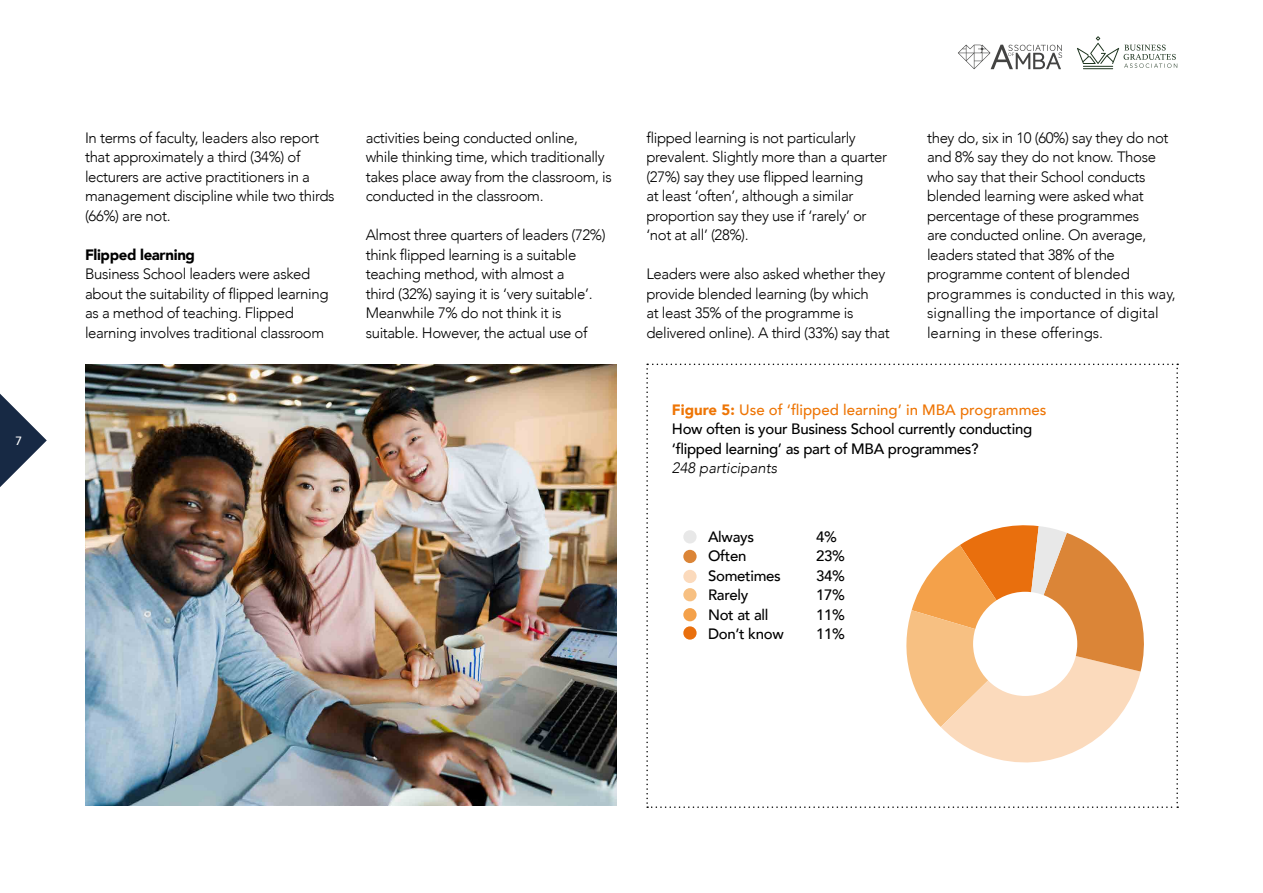
<style>
.page{position:relative;width:1263px;height:893px;background:#fff}
.page>*{position:absolute;margin:0;border:0;box-sizing:border-box;transform-origin:0 0}
.t1{font:300 15px/19.5px "Avenir";letter-spacing:-.025em;color:#000}
.t2{font:500 15px/19.5px "Avenir";letter-spacing:-.02em;color:#000}
.t3{font:900 15px "Avenir";letter-spacing:-.025em;color:#000}
.t4{font:italic 300 15px "Avenir";color:#000}
.t5{font:500 12px "Avenir";color:#fff}
.s1{font-weight:900;color:#ee7505}
.s2{color:#ee7505}
</style>
<div class="page">
<svg style="left:0;top:394px;width:47px;height:93px"></svg>
<svg style="left:958px;top:45px;width:104px;height:24px"></svg>
<hr style="left:1083px;top:68px;width:30px;height:1px;background:#1b321c">
<svg style="left:1077px;top:36px;width:100px;height:32px"></svg>
<img style="left:85px;top:364px;width:532px;height:442px">
<svg style="left:646px;top:364px;width:532px;height:444px"></svg>
<div style="left:973px;top:592px;width:104px;height:104px;background:#fff;border-radius:50%"></div>
<div style="left:683px;top:530px;width:14px;height:13px;background:#e8e8e8;border-radius:50%"></div>
<div style="left:683px;top:550px;width:14px;height:13px;background:#db8537;border-radius:50%"></div>
<div style="left:683px;top:570px;width:14px;height:13px;background:#fbdabc;border-radius:50%"></div>
<div style="left:683px;top:588px;width:14px;height:13px;background:#f7c082;border-radius:50%"></div>
<div style="left:683px;top:608px;width:14px;height:13px;background:#f4a14a;border-radius:50%"></div>
<div style="left:683px;top:626px;width:14px;height:14px;background:#e96f0d;border-radius:50%"></div>
<p class="t5" style="left:15px;top:431px;width:8px">7</p>
<p class="t1" style="left:85px;top:128px;width:251px">In terms of faculty, leaders also report that approximately a third (34%) of lecturers are active practitioners in a management discipline while two thirds (66%) are not.</p>
<p class="t3" style="left:85px;top:241px;width:111px">Flipped learning</p>
<p class="t1" style="left:85px;top:264px;width:245px">Business School leaders were asked about the suitability of flipped learning as a method of teaching. Flipped learning involves traditional classroom</p>
<p class="t1" style="left:366px;top:128px;width:248px">activities being conducted online, while thinking time, which traditionally takes place away from the classroom, is conducted in the classroom.</p>
<p class="t1" style="left:366px;top:225px;width:241px">Almost three quarters of leaders (72%) think flipped learning is a suitable teaching method, with almost a<br>third (32%) saying it is ‘very suitable’.<br>Meanwhile 7% do not think it is suitable. However, the actual use of</p>
<p class="t1" style="left:646px;top:128px;width:242px">flipped learning is not particularly prevalent. Slightly more than a quarter (27%) say they use flipped learning<br>at least ‘often’, although a similar proportion say they use if ‘rarely’ or ‘not at all’ (28%).</p>
<p class="t1" style="left:646px;top:264px;width:245px">Leaders were also asked whether they provide blended learning (by which<br>at least 35% of the programme is delivered online). A third (33%) say that</p>
<p class="t1" style="left:927px;top:128px;width:250px">they do, six in 10 (60%) say they do not and 8% say they do not know. Those who say that their School conducts blended learning were asked what percentage of these programmes<br>are conducted online. On average, leaders stated that 38% of the programme content of blended programmes is conducted in this way, signalling the importance of digital learning in these offerings.</p>
<p class="t2" style="left:672px;top:399px;width:376px"><span class="s1">Figure 5:</span> <span class="s2">Use of ‘flipped learning’ in MBA programmes<br></span>How often is your Business School currently conducting ‘flipped learning’ as part of MBA programmes?</p>
<p class="t4" style="left:672px;top:459px;width:107px">248 participants</p>
<p class="t2" style="left:708px;top:526px;width:47px">Always</p>
<p class="t2" style="left:816px;top:526px;width:22px">4%</p>
<p class="t2" style="left:708px;top:545px;width:40px">Often</p>
<p class="t2" style="left:816px;top:545px;width:30px">23%</p>
<p class="t2" style="left:708px;top:565px;width:74px">Sometimes</p>
<p class="t2" style="left:816px;top:565px;width:30px">34%</p>
<p class="t2" style="left:708px;top:584px;width:42px">Rarely</p>
<p class="t2" style="left:816px;top:584px;width:30px">17%</p>
<p class="t2" style="left:708px;top:604px;width:62px">Not at all</p>
<p class="t2" style="left:816px;top:604px;width:30px">11%</p>
<p class="t2" style="left:708px;top:623px;width:77px">Don’t know</p>
<p class="t2" style="left:816px;top:623px;width:30px">11%</p>
</div>
